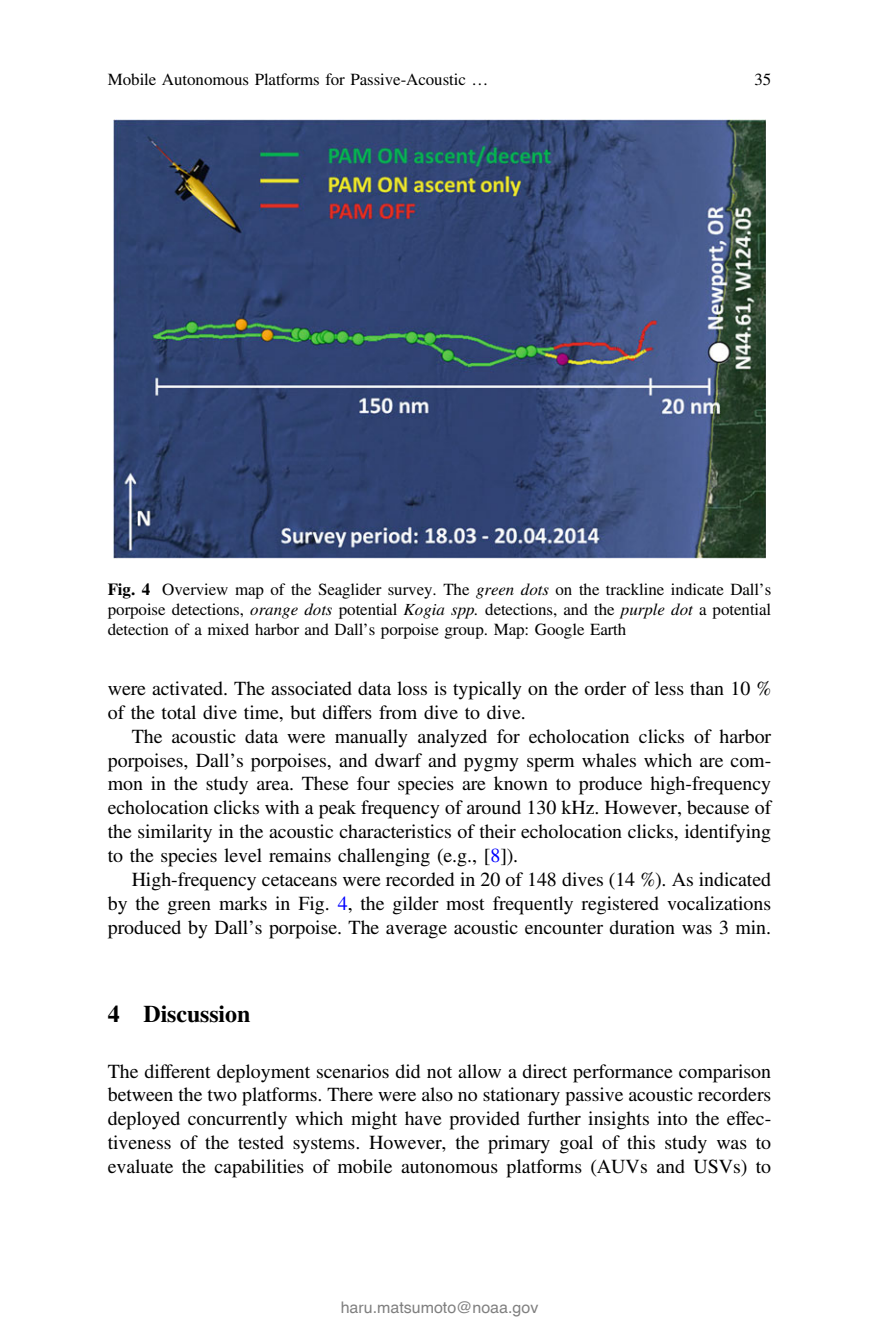
<style>
.page{position:relative;width:879px;height:1333px;background:#fff}
.page>*{position:absolute;margin:0;border:0;box-sizing:border-box;transform-origin:0 0}
.t1{font:24px "Chqwts Sgnvpr Adv O Te 3 b 1 fbf 3.B";color:#000}
.t2{font:20px/23.8px "Krpddk Tgrfjp Adv O Tb 0 c 9 bf 5 d";color:#000;text-align:justify}
.t3{font:17px/19.8px "Krpddk Tgrfjp Adv O Tb 0 c 9 bf 5 d";color:#000;text-align:justify}
.t4{font:16px "Helvetica";color:#808080}
.s1{font-family:"Crrwkj Rjwkfb Adv O Tb 0 c 9 bf 5 d"}
.s2{font-family:"Chqwts Sgnvpr Adv O Te 3 b 1 fbf 3.B"}
.s3{font-family:"Npbpdf Nlkgwb Adv OT6 bc 95374.I"}
.s4{color:#00f}
</style>
<div class="page">
<img style="left:113px;top:119px;width:652px;height:439px">
<p class="t3" style="left:108px;top:71px;width:382px">Mobile Autonomous Platforms for Passive-Acoustic <span class="s1">…</span></p>
<p class="t3" style="left:754px;top:71px;width:18px">35</p>
<p class="t3" style="left:108px;top:581px;width:665px"><span class="s2">Fig. 4</span> Overview map of the Seaglider survey. The <span class="s3">green dots</span> on the trackline indicate Dall<span class="s1">’</span>s porpoise detections, <span class="s3">orange dots</span> potential <span class="s3">Kogia spp.</span> detections, and the <span class="s3">purple dot</span> a potential detection of a mixed harbor and Dall<span class="s1">’</span>s porpoise group. Map: Google Earth</p>
<p class="t2" style="left:108px;top:678px;width:665px">were activated. The associated data loss is typically on the order of less than 10 % of the total dive time, but differs from dive to dive.</p>
<p class="t2" style="left:108px;top:726px;width:665px;text-indent:24px">The acoustic data were manually analyzed for echolocation clicks of harbor porpoises, Dall<span class="s1">’</span>s porpoises, and dwarf and pygmy sperm whales which are com&shy;mon in the study area. These four species are known to produce high-frequency echolocation clicks with a peak frequency of around 130 kHz. However, because of the similarity in the acoustic characteristics of their echolocation clicks, identifying to the species level remains challenging (e.g., [<span class="s4">8</span>]).</p>
<p class="t2" style="left:108px;top:869px;width:665px;text-indent:24px">High-frequency cetaceans were recorded in 20 of 148 dives (14 %). As indicated by the green marks in Fig. <span class="s4">4</span>, the gilder most frequently registered vocalizations produced by Dall<span class="s1">’</span>s porpoise. The average acoustic encounter duration was 3 min.</p>
<p class="t1" style="left:108px;top:1005px;width:144px">4 Discussion</p>
<p class="t2" style="left:108px;top:1061px;width:665px">The different deployment scenarios did not allow a direct performance comparison between the two platforms. There were also no stationary passive acoustic recorders deployed concurrently which might have provided further insights into the effec&shy;tiveness of the tested systems. However, the primary goal of this study was to evaluate the capabilities of mobile autonomous platforms (AUVs and USVs) to</p>
<p class="t4" style="left:341px;top:1297px;width:199px">haru.matsumoto@noaa.gov</p>
</div>
